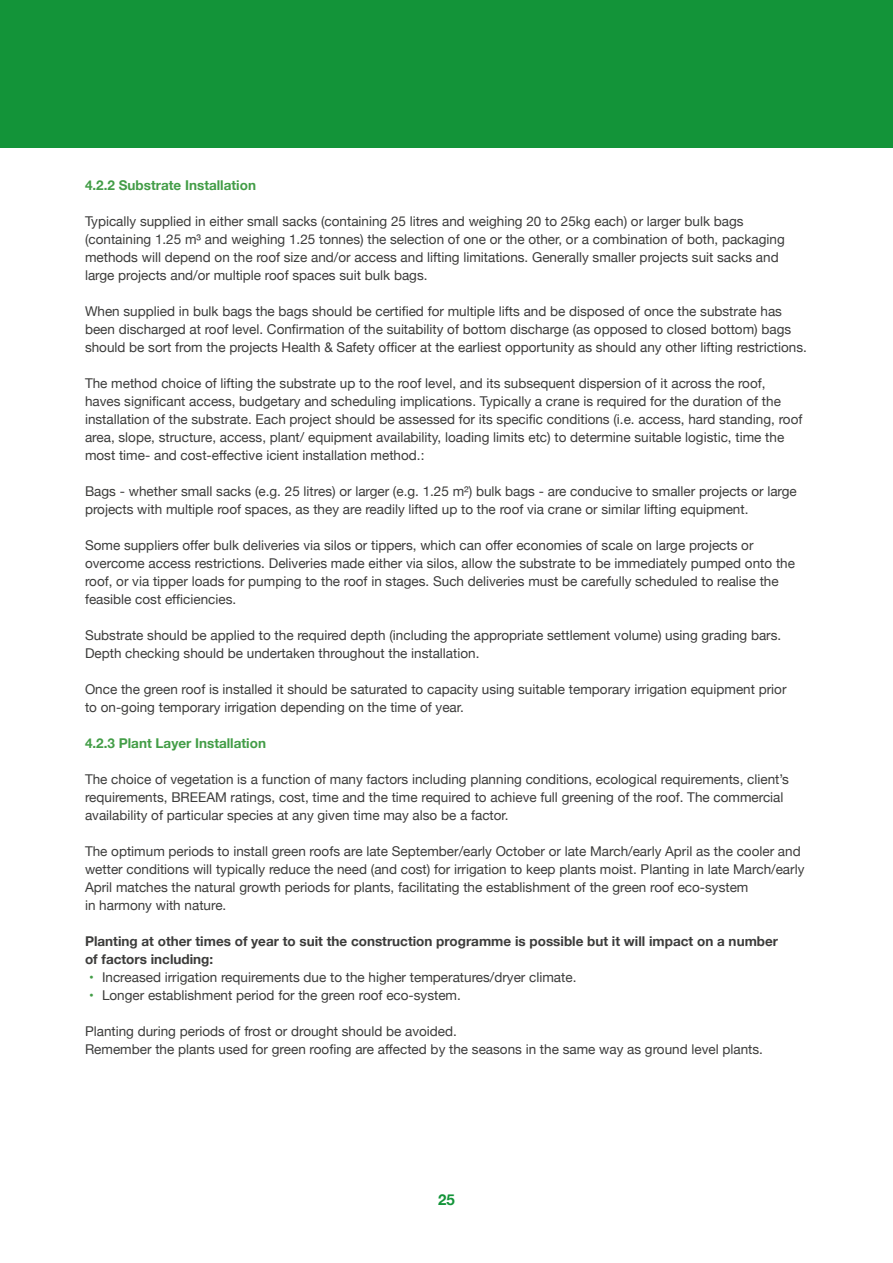
<style>
.page{position:relative;width:893px;height:1263px;background:#fff}
.page>*{position:absolute;margin:0;border:0;box-sizing:border-box;transform-origin:0 0}
.t1{font:700 15px "Helvetica Neue";color:#139439}
.t2{font:13.5px/18px "Helvetica Neue";color:#3c3c3b}
.t3{font:700 13.5px/18px "Helvetica Neue";color:#3c3c3b}
.t4{font:700 13.5px "Helvetica Neue";color:#439d47}
.s1{font-weight:700;color:#439d47}
</style>
<div class="page">
<div style="left:0;top:0;width:893px;height:148px;background:#139439"></div>
<p class="t4" style="left:85px;top:174px;width:172px">4.2.2 Substrate Installation</p>
<p class="t2" style="left:85px;top:213px;width:701px">Typically supplied in either small sacks (containing 25 litres and weighing 20 to 25kg each) or larger bulk bags (containing 1.25 m³ and weighing 1.25 tonnes) the selection of one or the other, or a combination of both, packaging methods will depend on the roof size and/or access and lifting limitations. Generally smaller projects suit sacks and large projects and/or multiple roof spaces suit bulk bags.</p>
<p class="t2" style="left:85px;top:303px;width:723px">When supplied in bulk bags the bags should be certified for multiple lifts and be disposed of once the substrate has been discharged at roof level. Confirmation of the suitability of bottom discharge (as opposed to closed bottom) bags should be sort from the projects Health &amp; Safety officer at the earliest opportunity as should any other lifting restrictions.</p>
<p class="t2" style="left:85px;top:375px;width:719px">The method choice of lifting the substrate up to the roof level, and its subsequent dispersion of it across the roof, haves significant access, budgetary and scheduling implications. Typically a crane is required for the duration of the installation of the substrate. Each project should be assessed for its specific conditions (i.e. access, hard standing, roof area, slope, structure, access, plant/ equipment availability, loading limits etc) to determine suitable logistic, time the most time- and cost-effective icient installation method.:</p>
<p class="t2" style="left:85px;top:483px;width:713px">Bags - whether small sacks (e.g. 25 litres) or larger (e.g. 1.25 m²) bulk bags - are conducive to smaller projects or large projects with multiple roof spaces, as they are readily lifted up to the roof via crane or similar lifting equipment.</p>
<p class="t2" style="left:85px;top:537px;width:711px">Some suppliers offer bulk deliveries via silos or tippers, which can offer economies of scale on large projects or overcome access restrictions. Deliveries made either via silos, allow the substrate to be immediately pumped onto the roof, or via tipper loads for pumping to the roof in stages. Such deliveries must be carefully scheduled to realise the feasible cost efficiencies.</p>
<p class="t2" style="left:85px;top:627px;width:698px">Substrate should be applied to the required depth (including the appropriate settlement volume) using grading bars.<br>Depth checking should be undertaken throughout the installation.</p>
<p class="t2" style="left:85px;top:681px;width:703px">Once the green roof is installed it should be saturated to capacity using suitable temporary irrigation equipment prior to on-going temporary irrigation depending on the time of year.</p>
<p class="t4" style="left:85px;top:732px;width:182px">4.2.3 Plant Layer Installation</p>
<p class="t2" style="left:85px;top:771px;width:705px">The choice of vegetation is a function of many factors including planning conditions, ecological requirements, client’s requirements, BREEAM ratings, cost, time and the time required to achieve full greening of the roof. The commercial availability of particular species at any given time may also be a factor.</p>
<p class="t2" style="left:85px;top:843px;width:721px">The optimum periods to install green roofs are late September/early October or late March/early April as the cooler and wetter conditions will typically reduce the need (and cost) for irrigation to keep plants moist. Planting in late March/early April matches the natural growth periods for plants, facilitating the establishment of the green roof eco-system<br>in harmony with nature.</p>
<p class="t3" style="left:85px;top:933px;width:695px">Planting at other times of year to suit the construction programme is possible but it will impact on a number of factors including:</p>
<p class="t2" style="left:89px;top:969px;width:489px"><span class="s1">•</span> Increased irrigation requirements due to the higher temperatures/dryer climate.</p>
<p class="t2" style="left:89px;top:987px;width:373px"><span class="s1">•</span> Longer establishment period for the green roof eco-system.</p>
<p class="t2" style="left:85px;top:1023px;width:679px">Planting during periods of frost or drought should be avoided.<br>Remember the plants used for green roofing are affected by the seasons in the same way as ground level plants.</p>
<p class="t1" style="left:438px;top:1194px;width:18px">25</p>
</div>
